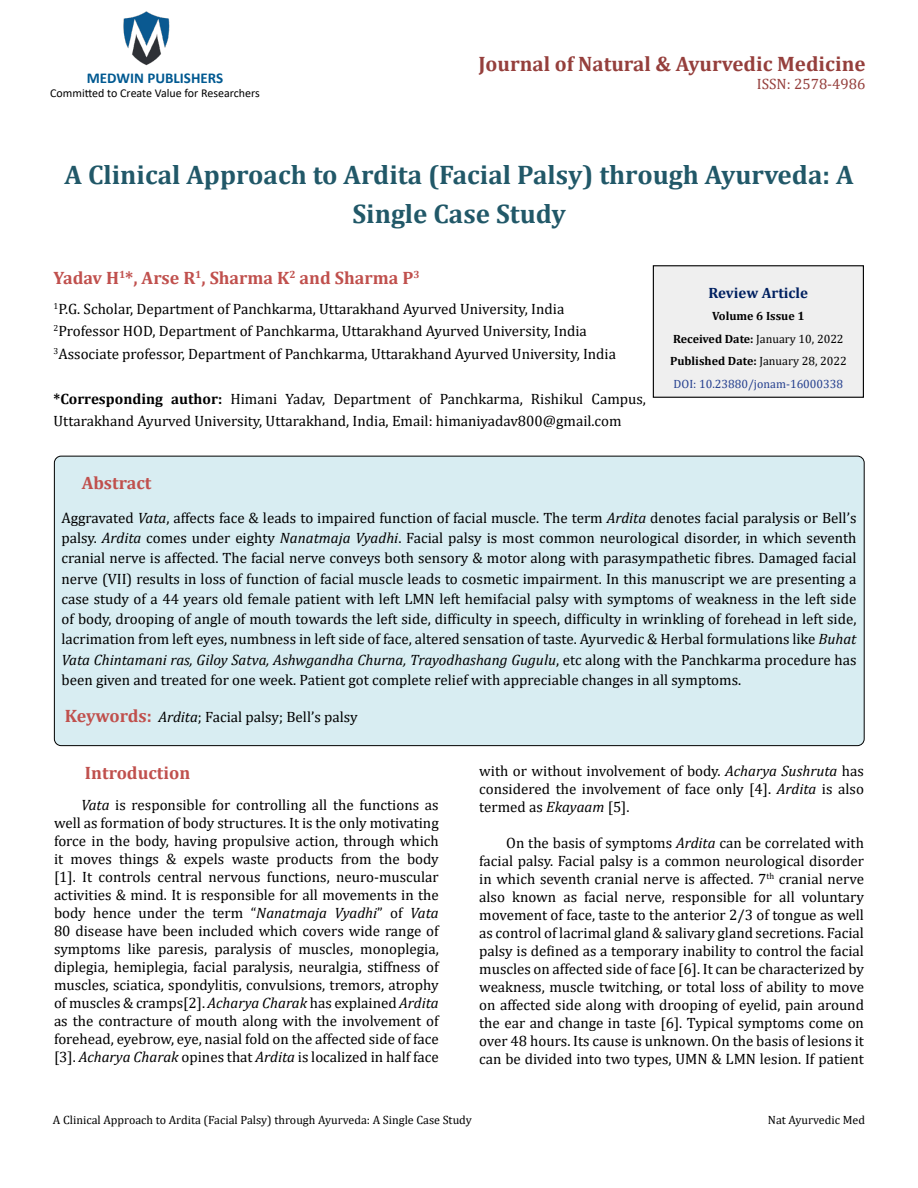
<style>
.page{position:relative;width:918px;height:1188px;background:#fff}
.page>*{position:absolute;margin:0;border:0;box-sizing:border-box;transform-origin:0 0}
.t1{font:700 27px/39px "Cambria";color:#215868;text-align:center}
.t2{font:700 21px "Cambria";color:#953f3c}
.t3{font:700 18px "Cambria";color:#c0504d}
.t4{font:15px/18px "Cambria";color:#000;text-align:justify}
.t5{font:700 15px "Calibri";color:#005991}
.t6{font:15px "Cambria";color:#953f3c}
.t7{font:700 15px "Cambria";color:#002060}
.t8{font:700 12px/22.5px "Cambria";color:#000;text-align:center}
.t9{font:12px "Cambria";color:#000}
.t10{font:12px "Calibri";color:#000}
.s1{font-weight:700}
.s2{font-weight:400}
.s3{font-weight:400;color:#25408f}
.s4{font-style:italic}
.s5{font-weight:700;font-size:18px;color:#c0504d}
</style>
<div class="page">
<img style="left:123px;top:11px;width:47px;height:55px">
<div style="left:653px;top:266px;width:210px;height:131px;background:#efefef"></div>
<div style="left:653px;top:265px;width:211px;height:133px;border:1px solid #000"></div>
<div style="left:54px;top:456px;width:810px;height:290px;background:#d8edf2;border-radius:7px"></div>
<p class="t5" style="left:87px;top:67px;width:138px">MEDWIN PUBLISHERS</p>
<p class="t10" style="left:50px;top:85px;width:211px">Committed to Create Value for Researchers</p>
<h2 class="t2" style="left:478px;top:49px;width:389px">Journal of Natural &amp; Ayurvedic Medicine</h2>
<p class="t6" style="left:757px;top:75px;width:110px">ISSN: 2578-4986</p>
<h1 class="t1" style="left:65px;top:154px;width:791px">A Clinical Approach to Ardita (Facial Palsy) through Ayurveda: A<br>Single Case Study</h1>
<p class="t3" style="left:54px;top:266px;width:368px">Yadav H<sup>1</sup>*, Arse R<sup>1</sup>, Sharma K<sup>2</sup> and Sharma P<sup>3</sup></p>
<p class="t4" style="left:54px;top:297px;width:564px;line-height:22.5px;text-align:left"><sup>1</sup>P.G. Scholar, Department of Panchkarma, Uttarakhand Ayurved University, India<br><sup>2</sup>Professor HOD, Department of Panchkarma, Uttarakhand Ayurved University, India<br><sup>3</sup>Associate professor, Department of Panchkarma, Uttarakhand Ayurved University, India</p>
<p class="t4" style="left:54px;top:387px;width:594px;line-height:22.5px"><span class="s1">*Corresponding author:</span> Himani Yadav, Department of Panchkarma, Rishikul Campus,<br>Uttarakhand Ayurved University, Uttarakhand, India, Email: himaniyadav800@gmail.com</p>
<p class="t7" style="left:709px;top:282px;width:101px">Review Article</p>
<p class="t8" style="left:670px;top:304px;width:178px">Volume 6 Issue 1<br>Received Date: <span class="s2">January 10, 2022<br></span>Published Date: <span class="s2">January 28, 2022<br></span><span class="s3">DOI: 10.23880/jonam-16000338</span></p>
<p class="t3" style="left:82px;top:470px;width:71px">Abstract</p>
<p class="t4" style="left:61px;top:508px;width:797px;line-height:20.2px">Aggravated <span class="s4">Vata</span>, affects face &amp; leads to impaired function of facial muscle. The term <span class="s4">Ardita</span> denotes facial paralysis or Bell’s palsy. <span class="s4">Ardita</span> comes under eighty <span class="s4">Nanatmaja Vyadhi</span>. Facial palsy is most common neurological disorder, in which seventh cranial nerve is affected. The facial nerve conveys both sensory &amp; motor along with parasympathetic fibres. Damaged facial nerve (VII) results in loss of function of facial muscle leads to cosmetic impairment. In this manuscript we are presenting a case study of a 44 years old female patient with left LMN left hemifacial palsy with symptoms of weakness in the left side of body, drooping of angle of mouth towards the left side, difficulty in speech, difficulty in wrinkling of forehead in left side, lacrimation from left eyes, numbness in left side of face, altered sensation of taste. Ayurvedic &amp; Herbal formulations like <span class="s4">Buhat Vata Chintamani ras, Giloy Satva, Ashwgandha Churna, Trayodhashang Gugulu</span>, etc along with the Panchkarma procedure has been given and treated for one week. Patient got complete relief with appreciable changes in all symptoms.</p>
<p class="t4" style="left:65px;top:708px;width:294px"><span class="s5">Keywords:</span> <span class="s4">Ardita</span>; Facial palsy; Bell’s palsy</p>
<p class="t3" style="left:85px;top:760px;width:107px">Introduction</p>
<p class="t4" style="left:54px;top:796px;width:386px;text-indent:27px"><span class="s4">Vata</span> is responsible for controlling all the functions as well as formation of body structures. It is the only motivating force in the body, having propulsive action, through which it moves things &amp; expels waste products from the body [1]. It controls central nervous functions, neuro-muscular activities &amp; mind. It is responsible for all movements in the body hence under the term “<span class="s4">Nanatmaja Vyadhi</span>” of <span class="s4">Vata </span>80 disease have been included which covers wide range of symptoms like paresis, paralysis of muscles, monoplegia, diplegia, hemiplegia, facial paralysis, neuralgia, stiffness of muscles, sciatica, spondylitis, convulsions, tremors, atrophy of muscles &amp; cramps[2]. <span class="s4">Acharya Charak</span> has explained <span class="s4">Ardita </span>as the contracture of mouth along with the involvement of forehead, eyebrow, eye, nasial fold on the affected side of face [3]. <span class="s4">Acharya Charak</span> opines that <span class="s4">Ardita</span> is localized in half face</p>
<p class="t4" style="left:479px;top:762px;width:386px">with or without involvement of body. <span class="s4">Acharya Sushruta</span> has considered the involvement of face only [4]. <span class="s4">Ardita</span> is also termed as <span class="s4">Ekayaam</span> [5].</p>
<p class="t4" style="left:479px;top:834px;width:386px;text-indent:27px">On the basis of symptoms <span class="s4">Ardita</span> can be correlated with facial palsy. Facial palsy is a common neurological disorder in which seventh cranial nerve is affected. 7<sup>th</sup> cranial nerve also known as facial nerve, responsible for all voluntary movement of face, taste to the anterior 2/3 of tongue as well as control of lacrimal gland &amp; salivary gland secretions. Facial palsy is defined as a temporary inability to control the facial muscles on affected side of face [6]. It can be characterized by weakness, muscle twitching, or total loss of ability to move on affected side along with drooping of eyelid, pain around the ear and change in taste [6]. Typical symptoms come on over 48 hours. Its cause is unknown. On the basis of lesions it can be divided into two types, UMN &amp; LMN lesion. If patient</p>
<p class="t9" style="left:53px;top:1113px;width:420px">A Clinical Approach to Ardita (Facial Palsy) through Ayurveda: A Single Case Study</p>
<p class="t9" style="left:768px;top:1113px;width:99px">Nat Ayurvedic Med</p>
</div>
